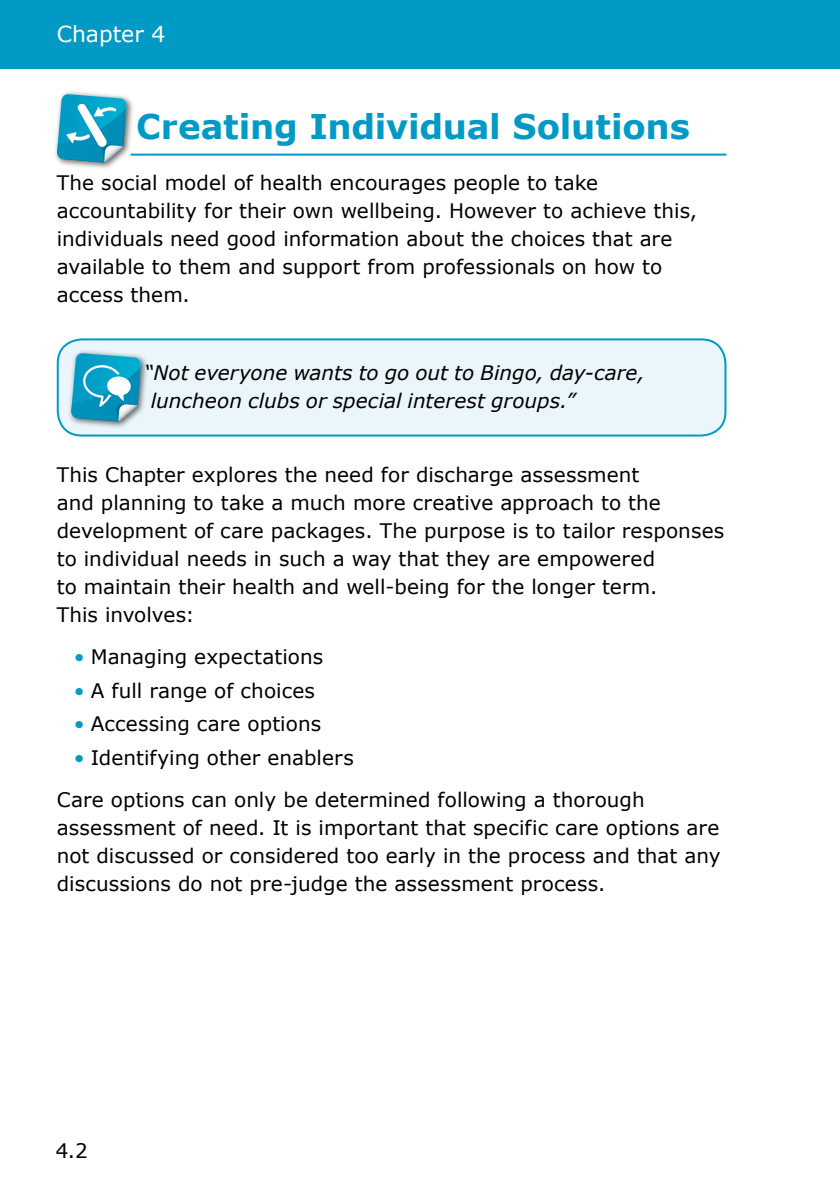
<style>
.page{position:relative;width:840px;height:1191px;background:#fff}
.page>*{position:absolute;margin:0;border:0;box-sizing:border-box;transform-origin:0 0}
.t1{font:700 34px "Verdana";letter-spacing:-.005em;color:#009ac5}
.t2{font:22px "Verdana";color:#fff}
.t3{font:20px/28px "Verdana";letter-spacing:.005em;color:#000}
.t4{font:italic 20px/28px "Verdana";color:#000}
.s1{color:#009ac5}
</style>
<div class="page">
<div style="left:0;top:0;width:839px;height:68px;background:#009ac5"></div>
<hr style="left:130px;top:154px;width:596px;height:2px;background:#009ac5">
<div style="left:58px;top:339px;width:667px;height:96px;background:#eaf6fb;border-radius:24px"></div>
<div style="left:57px;top:338px;width:669px;height:98px;border:2px solid #009ac5;border-radius:24px"></div>
<img style="left:65px;top:351px;width:82px;height:80px">
<svg style="left:71px;top:353px;width:70px;height:69px;background:#42aecb"></svg>
<img style="left:55px;top:92px;width:81px;height:76px">
<svg style="left:57px;top:94px;width:70px;height:69px"></svg>
<p class="t2" style="left:57px;top:20px;width:110px">Chapter 4</p>
<h1 class="t1" style="left:136px;top:105px;width:555px">Creating Individual Solutions</h1>
<p class="t3" style="left:57px;top:169px;width:641px">The social model of health encourages people to take accountability for their own wellbeing. However to achieve this, individuals need good information about the choices that are available to them and support from professionals on how to access them.</p>
<p class="t4" style="left:151px;top:359px;width:495px;text-indent:-7px">“Not everyone wants to go out to Bingo, day‑care, luncheon clubs or special interest groups.”</p>
<p class="t3" style="left:57px;top:461px;width:668px">This Chapter explores the need for discharge assessment<br>and planning to take a much more creative approach to the development of care packages. The purpose is to tailor responses to individual needs in such a way that they are empowered<br>to maintain their health and well‑being for the longer term.<br>This involves:</p>
<p class="t3" style="left:74px;top:643px;width:251px"><span class="s1">•</span> Managing expectations</p>
<p class="t3" style="left:74px;top:677px;width:242px"><span class="s1">•</span> A full range of choices</p>
<p class="t3" style="left:74px;top:710px;width:249px"><span class="s1">•</span> Accessing care options</p>
<p class="t3" style="left:57px;top:737px;width:589px;line-height:42.2px;text-indent:17px"><span class="s1">•</span> Identifying other enablers<br>Care options can only be determined following a thorough</p>
<p class="t3" style="left:57px;top:814px;width:665px;text-align:justify">assessment of need. It is important that specific care options are not discussed or considered too early in the process and that any discussions do not pre‑judge the assessment process.</p>
<p class="t3" style="left:56px;top:1136px;width:33px">4.2</p>
</div>
